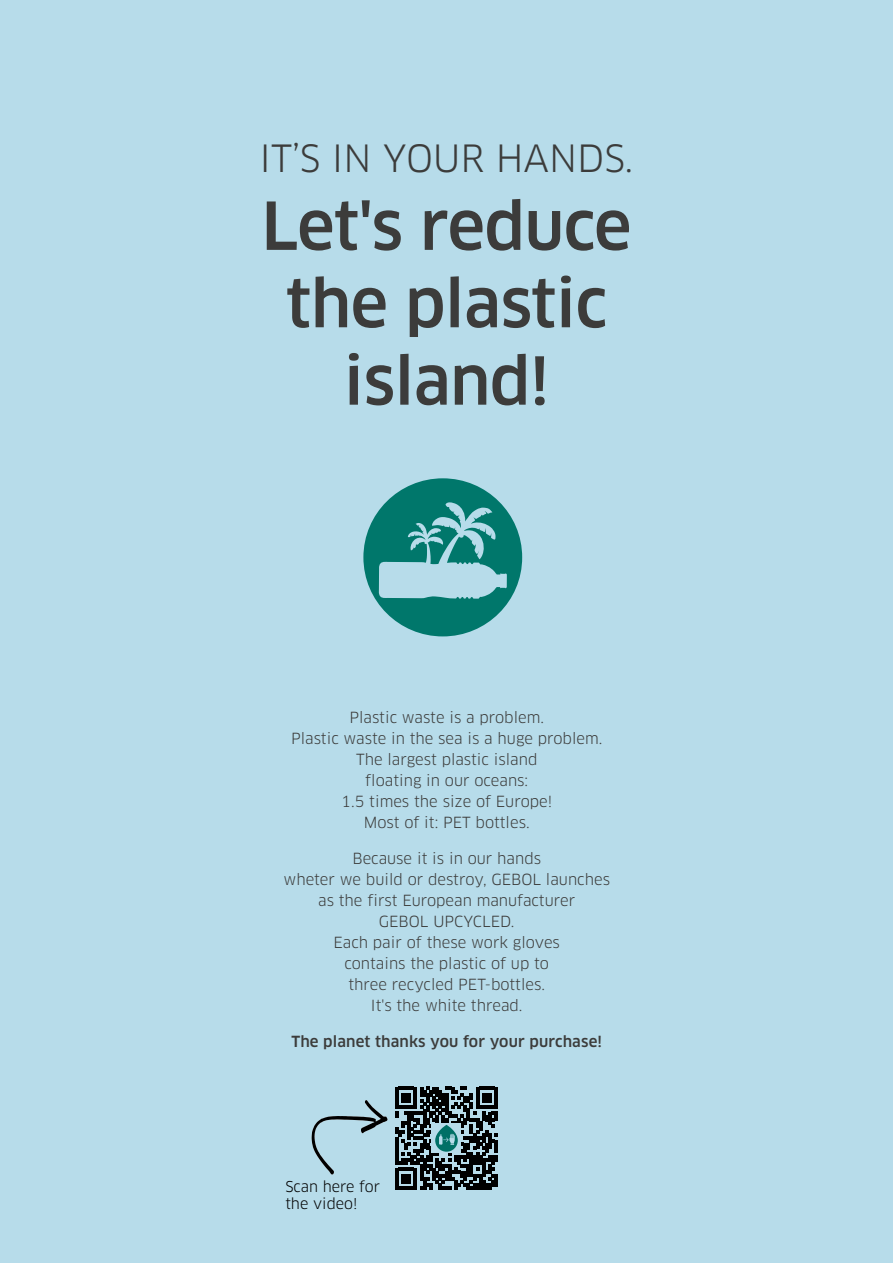
<style>
.page{position:relative;width:893px;height:1263px;background:#b7dcea}
.page>*{position:absolute;margin:0;border:0;box-sizing:border-box;transform-origin:0 0}
.t1{font:500 64.5px/77.4px "Clan OT";letter-spacing:-.01em;color:#3c3c3b;text-align:center}
.t2{font:36.75px "Clan OT";color:#3c3c3b}
.t3{font:15px/21px "Clan OT";color:#3c3c3b;text-align:center}
.t4{font:500 15px "Clan OT";letter-spacing:.01em;color:#3c3c3b}
.t5{font:14.55px/17.5px "Clan OT";color:#000}
</style>
<div class="page">
<svg style="left:363px;top:478px;width:159px;height:158px"></svg>
<svg style="left:312px;top:1100px;width:76px;height:75px"></svg>
<svg style="left:395px;top:1087px;width:103px;height:102px"></svg>
<h2 class="t2" style="left:259px;top:137px;width:375px">IT’S IN YOUR HANDS.</h2>
<h1 class="t1" style="left:261px;top:188px;width:372px">Let's reduce the plastic island!</h1>
<p class="t3" style="left:291px;top:707px;width:313px">Plastic waste is a problem.<br>Plastic waste in the sea is a huge problem.<br>The largest plastic island<br>floating in our oceans:<br>1.5 times the size of Europe!<br>Most of it: PET bottles.</p>
<p class="t3" style="left:283px;top:848px;width:328px">Because it is in our hands<br>wheter we build or destroy, GEBOL launches as the first European manufacturer<br>GEBOL UPCYCLED.<br>Each pair of these work gloves<br>contains the plastic of up to<br>three recycled PET-bottles.<br>It's the white thread.</p>
<p class="t4" style="left:291px;top:1032px;width:312px">The planet thanks you for your purchase!</p>
<p class="t5" style="left:285px;top:1177px;width:96px">Scan here for the video!</p>
</div>
